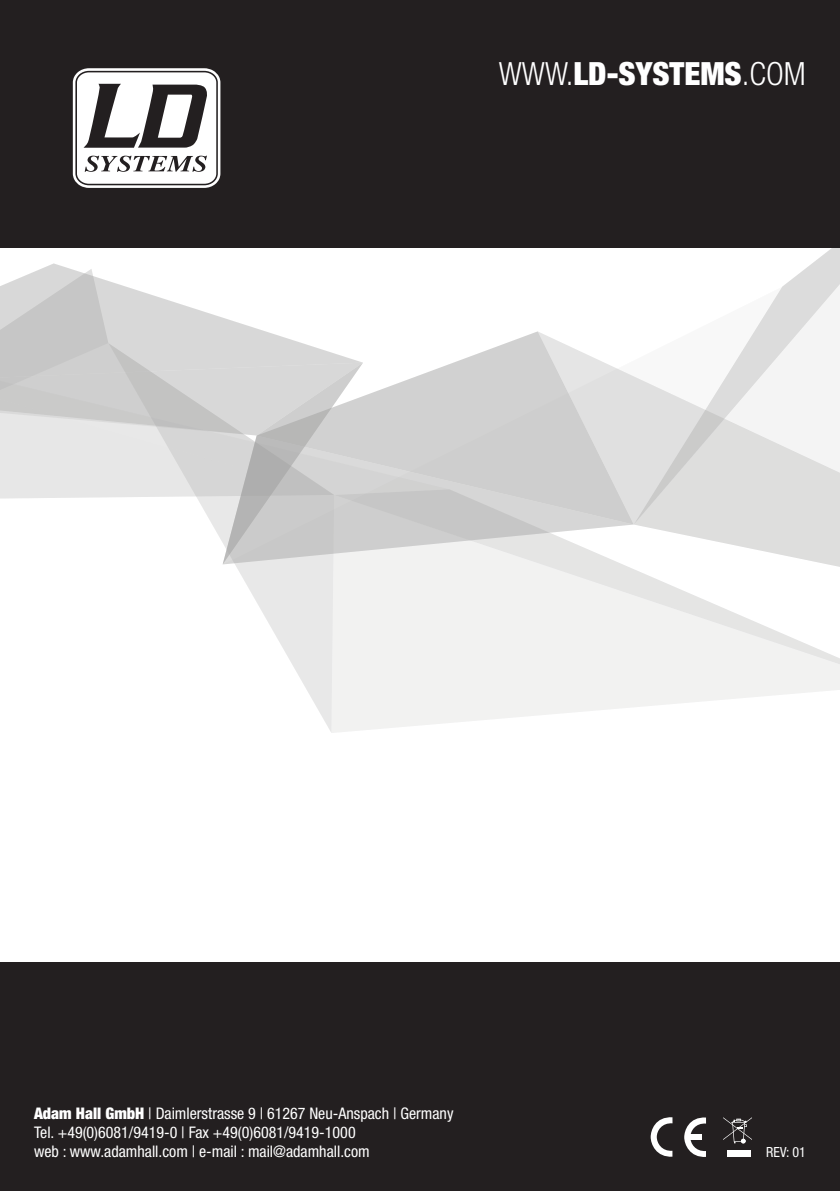
<style>
.page{position:relative;width:840px;height:1191px;background:#fff}
.page>*{position:absolute;margin:0;border:0;box-sizing:border-box;transform-origin:0 0}
.t1{font:900 condensed 32px "Helvetica Neue LT Std";color:#fff}
.t2{font:condensed 16px/19.2px "Helvetica Neue LT Pro";color:#fff}
.t3{font:condensed 14px "Helvetica Neue LT Pro";color:#fff}
.s1{font-weight:300}
.s2{font-weight:900}
</style>
<div class="page">
<div style="left:0;top:0;width:839px;height:248px;background:#231f20"></div>
<div style="left:0;top:962px;width:839px;height:229px;background:#231f20"></div>
<svg style="left:650px;top:1117px;width:22px;height:40px"></svg>
<svg style="left:684px;top:1117px;width:21px;height:40px"></svg>
<div style="left:689px;top:1134px;width:12px;height:5px;background:#fff"></div>
<div style="left:726px;top:1151px;width:24px;height:6px;background:#fff"></div>
<svg style="left:723px;top:1117px;width:28px;height:26px"></svg>
<svg style="left:394px;top:645px;width:445px;height:82px;fill:#f2f2f1"></svg>
<svg style="left:294px;top:668px;width:100px;height:65px;fill:#f2f2f1"></svg>
<svg style="left:0;top:263px;width:222px;height:278px"></svg>
<svg style="left:222px;top:317px;width:559px;height:351px"></svg>
<svg style="left:633px;top:575px;width:175px;height:70px"></svg>
<svg style="left:633px;top:248px;width:206px;height:327px"></svg>
<svg style="left:73px;top:68px;width:147px;height:120px"></svg>
<h1 class="t1" style="left:498px;top:53px;width:308px"><span class="s1">WWW.</span>LD-SYSTEMS<span class="s1">.COM</span></h1>
<p class="t2" style="left:34px;top:1103px;width:421px"><span class="s2">Adam Hall GmbH</span> | Daimlerstrasse 9 | 61267 Neu-Anspach | Germany<br>Tel. +49(0)6081/9419-0 | Fax +49(0)6081/9419-1000<br>web : www.adamhall.com | e-mail : mail@adamhall.com</p>
<p class="t3" style="left:765px;top:1143px;width:41px">REV: 01</p>
</div>
